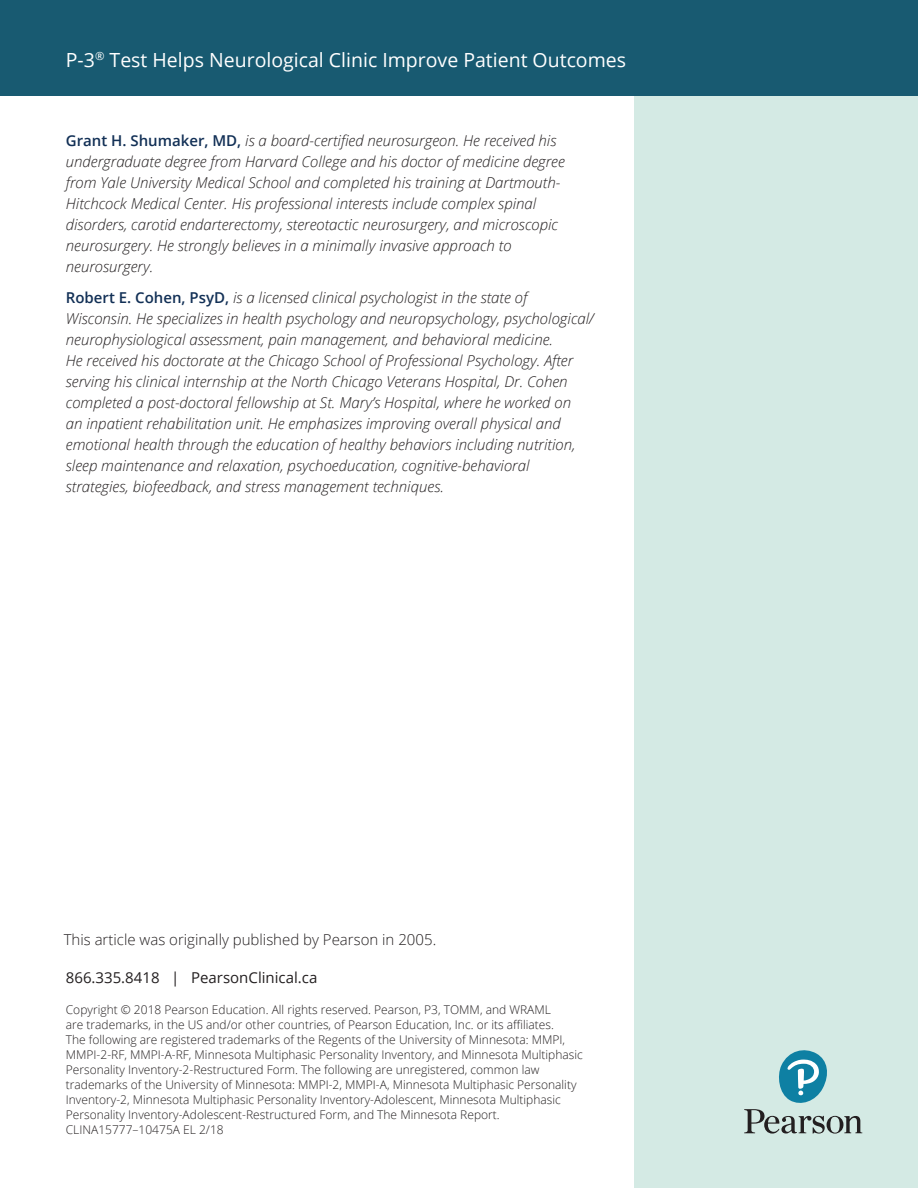
<style>
.page{position:relative;width:918px;height:1188px;background:#fff}
.page>*{position:absolute;margin:0;border:0;box-sizing:border-box;transform-origin:0 0}
.t1{font:19.5px "Open Sans";color:#fff}
.t2{font:italic 300 15px/21px "Open Sans";color:#231f20}
.t3{font:300 15px "Open Sans";color:#231f20}
.t4{font:15px "Open Sans";color:#231f20}
.t5{font:300 12px/15px "Open Sans";color:#231f20}
.s1{font-weight:600;font-style:normal;color:#123056}
</style>
<div class="page">
<div style="left:634px;top:0;width:284px;height:1188px;background:#d4eae4"></div>
<div style="left:0;top:0;width:918px;height:95px;background:#185a71"></div>
<svg style="left:744px;top:1050px;width:118px;height:84px"></svg>
<h1 class="t1" style="left:66px;top:46px;width:562px">P-3<sup>®</sup> Test Helps Neurological Clinic Improve Patient Outcomes</h1>
<p class="t2" style="left:66px;top:130px;width:501px"><span class="s1">Grant H. Shumaker, MD,</span> is a board-certified neurosurgeon. He received his undergraduate degree from Harvard College and his doctor of medicine degree from Yale University Medical School and completed his training at Dartmouth-Hitchcock Medical Center. His professional interests include complex spinal disorders, carotid endarterectomy, stereotactic neurosurgery, and microscopic neurosurgery. He strongly believes in a minimally invasive approach to neurosurgery.</p>
<p class="t2" style="left:66px;top:287px;width:530px"><span class="s1">Robert E. Cohen, PsyD,</span> is a licensed clinical psychologist in the state of Wisconsin. He specializes in health psychology and neuropsychology, psychological/ neurophysiological assessment, pain management, and behavioral medicine.<br>He received his doctorate at the Chicago School of Professional Psychology. After serving his clinical internship at the North Chicago Veterans Hospital, Dr. Cohen completed a post-doctoral fellowship at St. Mary’s Hospital, where he worked on<br>an inpatient rehabilitation unit. He emphasizes improving overall physical and emotional health through the education of healthy behaviors including nutrition, sleep maintenance and relaxation, psychoeducation, cognitive-behavioral strategies, biofeedback, and stress management techniques.</p>
<p class="t3" style="left:64px;top:930px;width:374px">This article was originally published by Pearson in 2005.</p>
<p class="t4" style="left:66px;top:967px;width:253px">866.335.8418 | PearsonClinical.ca</p>
<p class="t5" style="left:66px;top:1002px;width:518px">Copyright © 2018 Pearson Education. All rights reserved. Pearson, P3, TOMM, and WRAML<br>are trademarks, in the US and/or other countries, of Pearson Education, Inc. or its affiliates.<br>The following are registered trademarks of the Regents of the University of Minnesota: MMPI, MMPI-2-RF, MMPI-A-RF, Minnesota Multiphasic Personality Inventory, and Minnesota Multiphasic Personality Inventory-2-Restructured Form. The following are unregistered, common law trademarks of the University of Minnesota: MMPI-2, MMPI-A, Minnesota Multiphasic Personality Inventory-2, Minnesota Multiphasic Personality Inventory-Adolescent, Minnesota Multiphasic Personality Inventory-Adolescent-Restructured Form, and The Minnesota Report.<br>CLINA15777–10475A EL 2/18</p>
</div>
